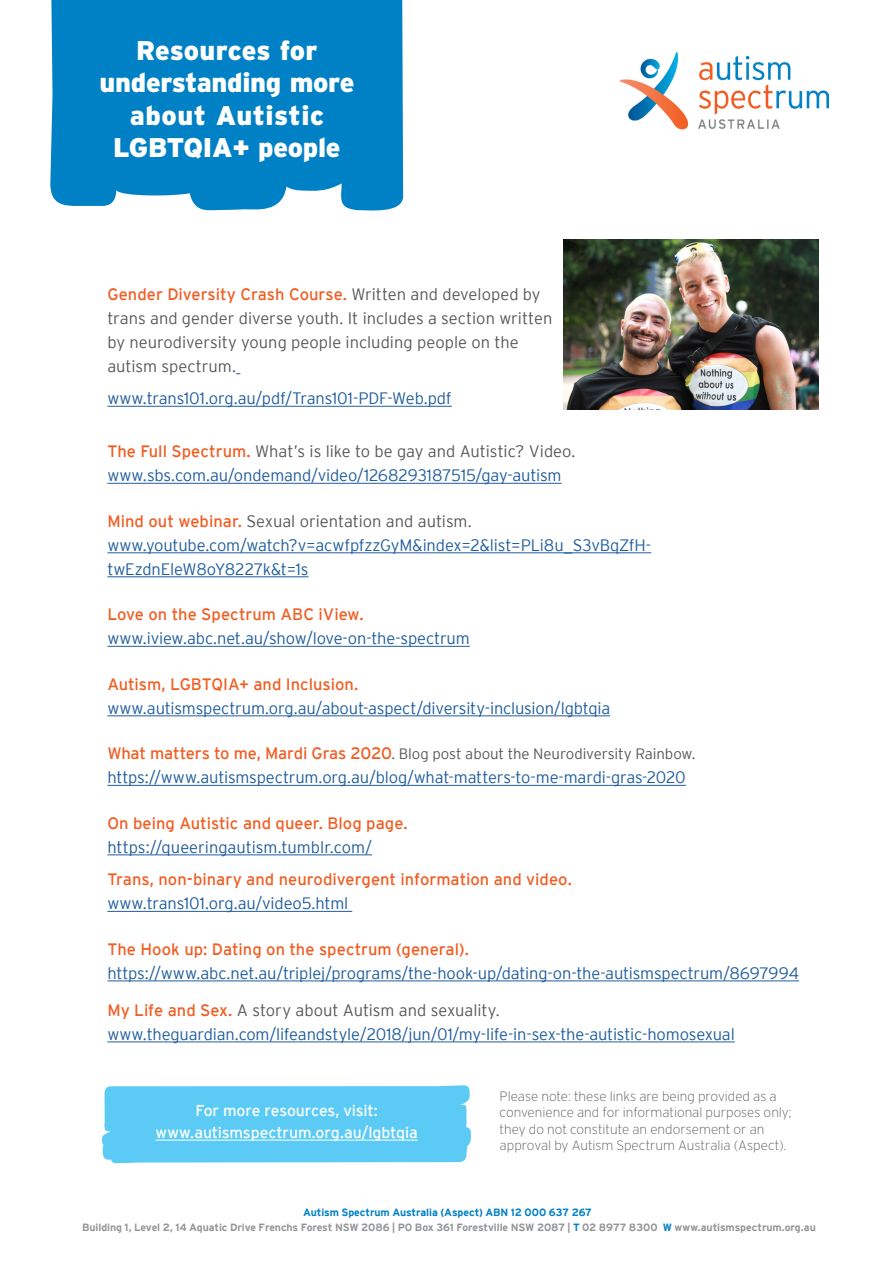
<style>
.page{position:relative;width:893px;height:1263px;background:#fff}
.page>*{position:absolute;margin:0;border:0;box-sizing:border-box;transform-origin:0 0}
.t1{font:900 27px/32.4px "Interstate";letter-spacing:-.01em;color:#fff;text-align:center}
.t2{font:300 16.5px/24px "Interstate";letter-spacing:-.01em;color:#215e9e}
.t3{font:16.5px "Interstate";color:#f15d22}
.t4{font:300 16.5px/24px "Interstate";color:#58595b}
.t5{font:15.75px/22px "Interstate";letter-spacing:-.01em;color:#fff;text-align:center}
.t6{font:300 15px "Interstate";letter-spacing:-.005em;color:#58595b}
.t7{font:200 13.5px/16.5px "Interstate";letter-spacing:-.005em;color:#58595b}
.t8{font:700 10.5px/15px "Interstate";letter-spacing:-.01em;color:#939598;text-align:center}
.s1{font-weight:400;color:#f15d22}
.s2{color:#58595b}
.s3{font-weight:400;font-size:16.5px;color:#f15d22}
.s4{color:#0081c6}
</style>
<div class="page">
<div style="left:50px;top:0;width:354px;height:211px;background:#0081c6"></div>
<hr style="left:107px;top:406px;width:345px;height:1px;background:#215e9e">
<hr style="left:107px;top:483px;width:455px;height:1px;background:#215e9e">
<hr style="left:107px;top:552px;width:544px;height:1px;background:#215e9e">
<hr style="left:107px;top:576px;width:202px;height:1px;background:#215e9e">
<hr style="left:107px;top:646px;width:363px;height:1px;background:#215e9e">
<hr style="left:107px;top:715px;width:503px;height:1px;background:#215e9e">
<hr style="left:107px;top:785px;width:579px;height:1px;background:#215e9e">
<hr style="left:107px;top:855px;width:265px;height:1px;background:#215e9e">
<hr style="left:107px;top:911px;width:245px;height:1px;background:#215e9e">
<hr style="left:107px;top:981px;width:692px;height:1px;background:#215e9e">
<hr style="left:107px;top:1042px;width:628px;height:1px;background:#215e9e">
<img style="left:619px;top:53px;width:209px;height:77px">
<div style="left:102px;top:1085px;width:369px;height:78px;background:#5bcbf5"></div>
<hr style="left:156px;top:1140px;width:262px;height:1px;background:#fff">
<img style="left:563px;top:239px;width:256px;height:170px">
<h1 class="t1" style="left:99px;top:34px;width:256px">Resources for understanding more about Autistic<br>LGBTQIA+ people</h1>
<p class="t4" style="left:107px;top:282px;width:446px"><span class="s1">Gender Diversity Crash Course.</span> Written and developed by trans and gender diverse youth. It includes a section written by neurodiversity young people including people on the autism spectrum.</p>
<p class="t2" style="left:107px;top:386px;width:346px">www.trans101.org.au/pdf/Trans101-PDF-Web.pdf</p>
<p class="t2" style="left:107px;top:439px;width:470px"><span class="s1">The Full Spectrum.</span> <span class="s2">What’s is like to be gay and Autistic? Video. </span>www.sbs.com.au/ondemand/video/1268293187515/gay-autism</p>
<p class="t2" style="left:107px;top:509px;width:545px"><span class="s1">Mind out webinar.</span> <span class="s2">Sexual orientation and autism. </span>www.youtube.com/watch?v=acwfpfzzGyM&amp;index=2&amp;list=PLi8u_S3vBqZfH&shy;twEzdnEleW8oY8227k&amp;t=1s</p>
<p class="t3" style="left:107px;top:605px;width:258px">Love on the Spectrum ABC iView.</p>
<p class="t2" style="left:107px;top:626px;width:364px">www.iview.abc.net.au/show/love-on-the-spectrum</p>
<p class="t3" style="left:107px;top:675px;width:252px">Autism, LGBTQIA+ and Inclusion.</p>
<p class="t2" style="left:107px;top:696px;width:504px">www.autismspectrum.org.au/about-aspect/diversity-inclusion/lgbtqia</p>
<p class="t6" style="left:107px;top:746px;width:590px"><span class="s3">What matters to me, Mardi Gras 2020</span>. Blog post about the Neurodiversity Rainbow.</p>
<p class="t2" style="left:107px;top:765px;width:580px">https://www.autismspectrum.org.au/blog/what-matters-to-me-mardi-gras-2020</p>
<p class="t3" style="left:107px;top:814px;width:302px">On being Autistic and queer. Blog page.</p>
<p class="t2" style="left:107px;top:835px;width:266px">https://queeringautism.tumblr.com/</p>
<p class="t3" style="left:107px;top:870px;width:466px">Trans, non-binary and neurodivergent information and video.</p>
<p class="t2" style="left:107px;top:891px;width:242px">www.trans101.org.au/video5.html</p>
<p class="t3" style="left:107px;top:940px;width:363px">The Hook up: Dating on the spectrum (general).</p>
<p class="t2" style="left:107px;top:961px;width:693px">https://www.abc.net.au/triplej/programs/the-hook-up/dating-on-the-autismspectrum/8697994</p>
<p class="t2" style="left:107px;top:998px;width:629px"><span class="s1">My Life and Sex.</span> <span class="s2">A story about Autism and sexuality. </span>www.theguardian.com/lifeandstyle/2018/jun/01/my-life-in-sex-the-autistic-homosexual</p>
<p class="t5" style="left:156px;top:1099px;width:264px">For more resources, visit: www.autismspectrum.org.au/lgbtqia</p>
<p class="t7" style="left:500px;top:1088px;width:294px">Please note: these links are being provided as a convenience and for informational purposes only; they do not constitute an endorsement or an approval by Autism Spectrum Australia (Aspect).</p>
<p class="t8" style="left:82px;top:1204px;width:735px"><span class="s4">Autism Spectrum Australia (Aspect) ABN 12 000 637 267<br></span>Building 1, Level 2, 14 Aquatic Drive Frenchs Forest NSW 2086 | PO Box 361 Forestville NSW 2087 | <span class="s4">T</span> 02 8977 8300 <span class="s4">W</span> www.autismspectrum.org.au</p>
</div>
